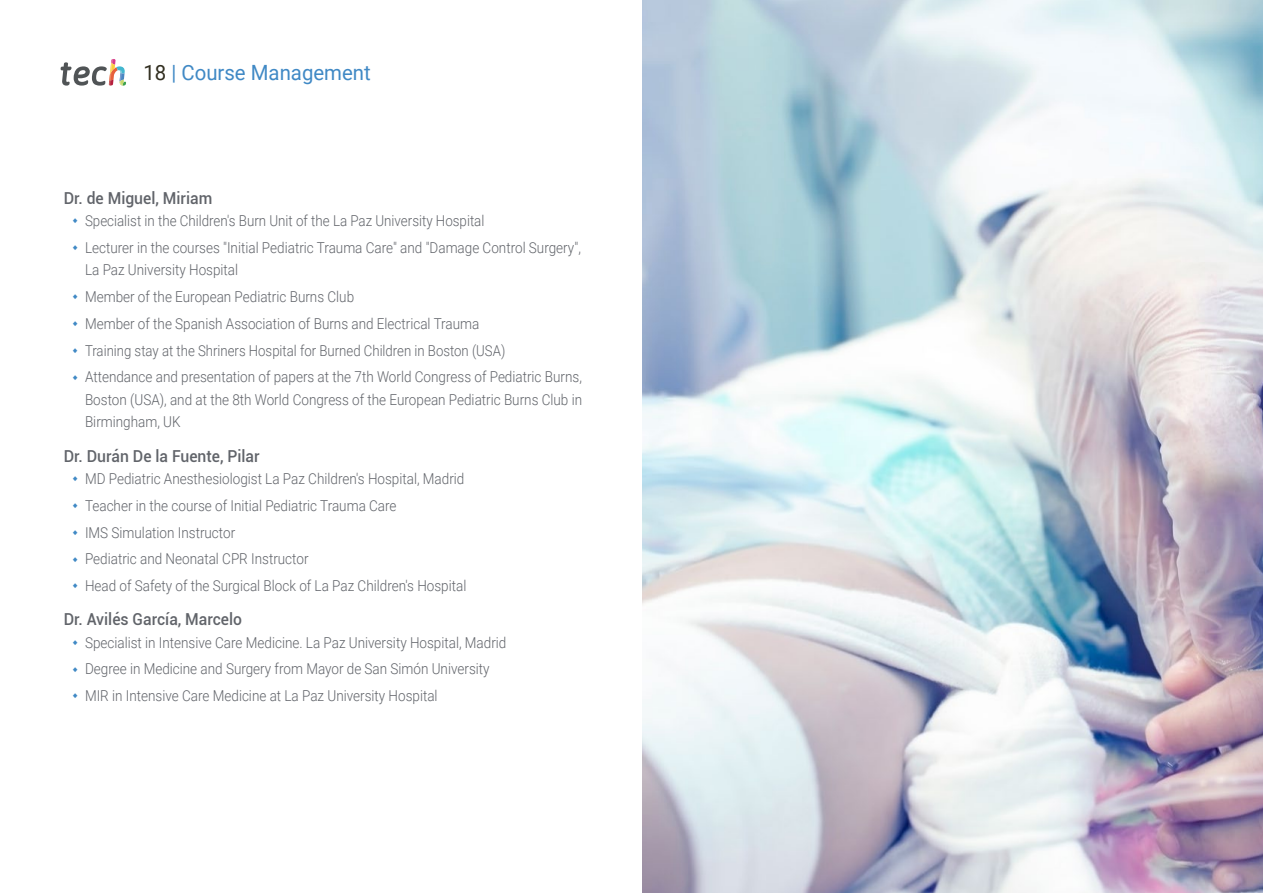
<style>
.page{position:relative;width:1263px;height:893px;background:#fff}
.page>*{position:absolute;margin:0;border:0;box-sizing:border-box;transform-origin:0 0}
.t1{font:21px "Roboto";color:#4089c5}
.t2{font:500 16.5px "Roboto";color:#61646a;scale:.95 1}
.t3{font:300 15px/26.7px "Roboto";color:#61646a;scale:.9 1}
.t4{font:300 15px/26.7px "Roboto";color:#61646a;scale:.89 1}
.s1{color:#312e20}
</style>
<div class="page">
<img style="left:642px;top:0;width:621px;height:893px">
<svg style="left:61px;top:59px;width:65px;height:27px"></svg>
<h1 class="t1" style="left:144px;top:57px;width:229px"><span class="s1">18</span> | Course Management</h1>
<p class="t2" style="left:64px;top:186px;width:158px">Dr. de Miguel, Miriam</p>
<p class="t4" style="left:85px;top:207px;width:559px">Specialist in the Children's Burn Unit of the La Paz University Hospital<br>Lecturer in the courses "Initial Pediatric Trauma Care" and "Damage Control Surgery",</p>
<p class="t3" style="left:85px;top:256px;width:554px">La Paz University Hospital<br>Member of the European Pediatric Burns Club<br>Member of the Spanish Association of Burns and Electrical Trauma<br>Training stay at the Shriners Hospital for Burned Children in Boston (USA)<br>Attendance and presentation of papers at the 7th World Congress of Pediatric Burns,</p>
<p class="t3" style="left:85px;top:388px;width:554px;line-height:22.5px">Boston (USA), and at the 8th World Congress of the European Pediatric Burns Club in<br>Birmingham, UK</p>
<p class="t2" style="left:64px;top:444px;width:208px">Dr. Durán De la Fuente, Pilar</p>
<p class="t3" style="left:85px;top:465px;width:425px">MD Pediatric Anesthesiologist La Paz Children's Hospital, Madrid Teacher in the course of Initial Pediatric Trauma Care<br>IMS Simulation Instructor<br>Pediatric and Neonatal CPR Instructor<br>Head of Safety of the Surgical Block of La Paz Children's Hospital</p>
<p class="t2" style="left:64px;top:608px;width:189px">Dr. Avilés García, Marcelo</p>
<p class="t3" style="left:85px;top:628px;width:470px">Specialist in Intensive Care Medicine. La Paz University Hospital, Madrid<br>Degree in Medicine and Surgery from Mayor de San Simón University<br>MIR in Intensive Care Medicine at La Paz University Hospital</p>
</div>
